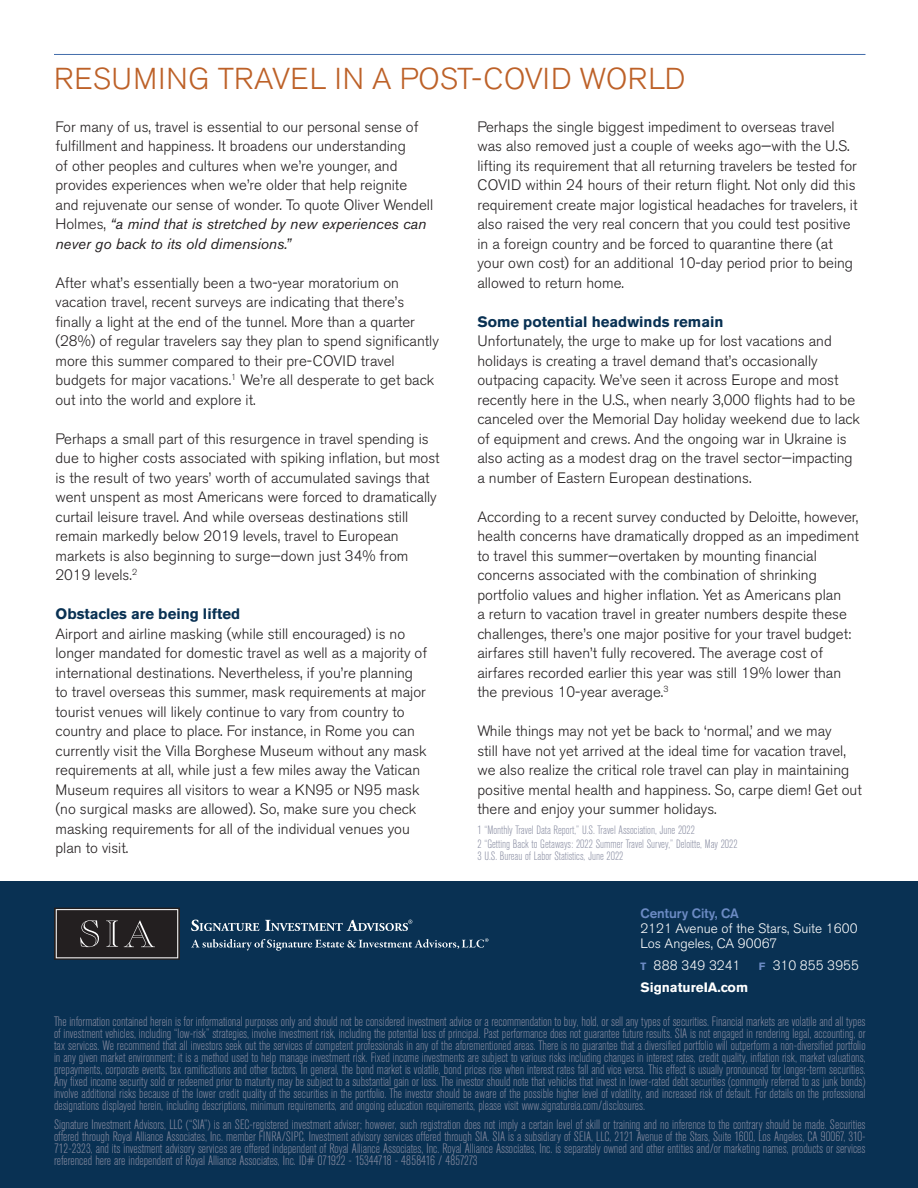
<style>
.page{position:relative;width:918px;height:1188px;background:#fff}
.page>*{position:absolute;margin:0;border:0;box-sizing:border-box;transform-origin:0 0}
.t1{font:300 30px "Akzidenz Grotesk BE";letter-spacing:.02em;color:#bd6128}
.t2{font:300 15px/19.5px "Akzidenz Grotesk BE";color:#231f20}
.t3{font:700 15px "Akzidenz Grotesk BE";color:#093153}
.t4{font:300 condensed 13.5px/12px "Akzidenz Grotesk BE";color:#898da2;text-align:justify}
.t5{font:300 13.5px/15px "Akzidenz Grotesk BE";color:#fff}
.t6{font:700 13.5px "Akzidenz Grotesk BE";color:#fff}
.t7{font:500 13.5px "Akzidenz Grotesk BE";color:#6c8bc4}
.t8{font:300 condensed 12px/13.5px "Akzidenz Grotesk BE";color:#898da2}
.s1{font-weight:400;font-style:italic}
.s2{font-weight:700;font-size:10.5px;color:#6c8bc4}
</style>
<div class="page">
<hr style="left:54px;top:54px;width:812px;height:1px;background:#436dab">
<div style="left:0;top:881px;width:918px;height:307px;background:#093153"></div>
<svg style="left:54px;top:908px;width:126px;height:52px;background:#383435"></svg>
<svg style="left:191px;top:920px;width:68px;height:11px"></svg>
<svg style="left:191px;top:938px;width:298px;height:13px"></svg>
<svg style="left:265px;top:920px;width:147px;height:11px"></svg>
<hr style="left:917px;top:0;width:1px;height:66px;background:#093153">
<h1 class="t1" style="left:54px;top:61px;width:633px">RESUMING TRAVEL IN A POST-COVID WORLD</h1>
<p class="t2" style="left:56px;top:117px;width:379px">For many of us, travel is essential to our personal sense of fulfillment and happiness. It broadens our understanding<br>of other peoples and cultures when we’re younger, and provides experiences when we’re older that help reignite and rejuvenate our sense of wonder. To quote Oliver Wendell Holmes, <span class="s1">“a mind that is stretched by new experiences can never go back to its old dimensions.”</span></p>
<p class="t2" style="left:55px;top:273px;width:385px">After what’s essentially been a two-year moratorium on vacation travel, recent surveys are indicating that there’s finally a light at the end of the tunnel. More than a quarter (28%) of regular travelers say they plan to spend significantly more this summer compared to their pre-COVID travel budgets for major vacations.<sup>1</sup> We’re all desperate to get back out into the world and explore it.</p>
<p class="t2" style="left:55px;top:429px;width:386px">Perhaps a small part of this resurgence in travel spending is due to higher costs associated with spiking inflation, but most is the result of two years’ worth of accumulated savings that went unspent as most Americans were forced to dramatically curtail leisure travel. And while overseas destinations still remain markedly below 2019 levels, travel to European markets is also beginning to surge—down just 34% from 2019 levels.<sup>2</sup></p>
<p class="t3" style="left:56px;top:605px;width:186px">Obstacles are being lifted</p>
<p class="t2" style="left:56px;top:624px;width:373px">Airport and airline masking (while still encouraged) is no longer mandated for domestic travel as well as a majority of international destinations. Nevertheless, if you’re planning to travel overseas this summer, mask requirements at major tourist venues will likely continue to vary from country to country and place to place. For instance, in Rome you can currently visit the Villa Borghese Museum without any mask requirements at all, while just a few miles away the Vatican Museum requires all visitors to wear a KN95 or N95 mask (no surgical masks are allowed). So, make sure you check masking requirements for all of the individual venues you plan to visit.</p>
<p class="t2" style="left:477px;top:117px;width:382px">Perhaps the single biggest impediment to overseas travel was also removed just a couple of weeks ago—with the U.S. lifting its requirement that all returning travelers be tested for COVID within 24 hours of their return flight. Not only did this requirement create major logistical headaches for travelers, it also raised the very real concern that you could test positive in a foreign country and be forced to quarantine there (at your own cost) for an additional 10-day period prior to being allowed to return home.</p>
<p class="t3" style="left:477px;top:313px;width:248px">Some potential headwinds remain</p>
<p class="t2" style="left:477px;top:332px;width:384px">Unfortunately, the urge to make up for lost vacations and holidays is creating a travel demand that’s occasionally outpacing capacity. We’ve seen it across Europe and most recently here in the U.S., when nearly 3,000 flights had to be canceled over the Memorial Day holiday weekend due to lack of equipment and crews. And the ongoing war in Ukraine is also acting as a modest drag on the travel sector—impacting a number of Eastern European destinations.</p>
<p class="t2" style="left:477px;top:507px;width:383px">According to a recent survey conducted by Deloitte, however, health concerns have dramatically dropped as an impediment to travel this summer—overtaken by mounting financial concerns associated with the combination of shrinking portfolio values and higher inflation. Yet as Americans plan<br>a return to vacation travel in greater numbers despite these challenges, there’s one major positive for your travel budget: airfares still haven’t fully recovered. The average cost of airfares recorded earlier this year was still 19% lower than the previous 10-year average.<sup>3</sup></p>
<p class="t2" style="left:477px;top:722px;width:386px">While things may not yet be back to ‘normal,’ and we may<br>still have not yet arrived at the ideal time for vacation travel, we also realize the critical role travel can play in maintaining positive mental health and happiness. So, carpe diem! Get out there and enjoy your summer holidays.</p>
<p class="t8" style="left:477px;top:824px;width:262px">1 “Monthly Travel Data Report,” U.S. Travel Association, June 2022<br>2 “Getting Back to Getaways: 2022 Summer Travel Survey,” Deloitte, May 2022</p>
<p class="t8" style="left:477px;top:849px;width:148px">3 U.S. Bureau of Labor Statistics, June 2022</p>
<p class="t7" style="left:640px;top:905px;width:100px">Century City, CA</p>
<p class="t5" style="left:640px;top:921px;width:219px">2121 Avenue of the Stars, Suite 1600<br>Los Angeles, CA 90067</p>
<p class="t5" style="left:640px;top:958px;width:102px"><span class="s2">T</span> 888 349 3241</p>
<p class="t5" style="left:759px;top:958px;width:102px"><span class="s2">F</span> 310 855 3955</p>
<p class="t6" style="left:640px;top:979px;width:109px">SignatureIA.com</p>
<p class="t4" style="left:54px;top:1016px;width:813px">The information contained herein is for informational purposes only and should not be considered investment advice or a recommendation to buy, hold, or sell any types of securities. Financial markets are volatile and all types of investment vehicles, including “low-risk” strategies, involve investment risk, including the potential loss of principal. Past performance does not guarantee future results. SIA is not engaged in rendering legal, accounting, or tax services. We recommend that all investors seek out the services of competent professionals in any of the aforementioned areas. There is no guarantee that a diversified portfolio will outperform a non-diversified portfolio in any given market environment; it is a method used to help manage investment risk. Fixed income investments are subject to various risks including changes in interest rates, credit quality, inflation risk, market valuations, prepayments, corporate events, tax ramifications and other factors. In general, the bond market is volatile, bond prices rise when interest rates fall and vice versa. This effect is usually pronounced for longer-term securities.<br>Any fixed income security sold or redeemed prior to maturity may be subject to a substantial gain or loss. The investor should note that vehicles that invest in lower-rated debt securities (commonly referred to as junk bonds) involve additional risks because of the lower credit quality of the securities in the portfolio. The investor should be aware of the possible higher level of volatility, and increased risk of default. For details on the professional designations displayed herein, including descriptions, minimum requirements, and ongoing education requirements, please visit www.signatureia.com/disclosures.</p>
<p class="t4" style="left:54px;top:1119px;width:813px">Signature Investment Advisors, LLC (“SIA”) is an SEC-registered investment adviser; however, such registration does not imply a certain level of skill or training and no inference to the contrary should be made. Securities offered through Royal Alliance Associates, Inc. member FINRA/SIPC. Investment advisory services offered through SIA. SIA is a subsidiary of SEIA, LLC, 2121 Avenue of the Stars, Suite 1600, Los Angeles, CA 90067, 310- 712-2323, and its investment advisory services are offered independent of Royal Alliance Associates, Inc. Royal Alliance Associates, Inc. is separately owned and other entities and/or marketing names, products or services referenced here are independent of Royal Alliance Associates, Inc. ID# 071922 - 15344718 - 4858416 / 4857273</p>
</div>
